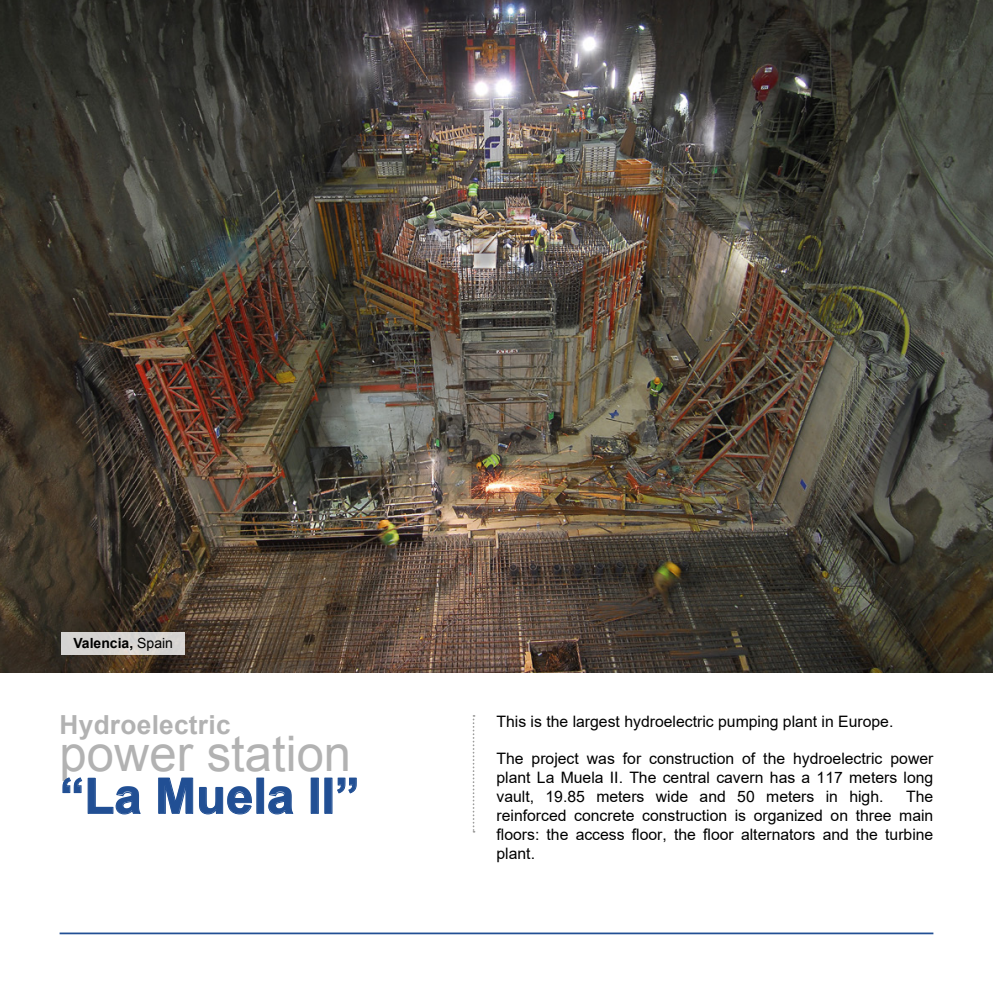
<style>
.page{position:relative;width:993px;height:993px;background:#fff}
.page>*{position:absolute;margin:0;border:0;box-sizing:border-box;transform-origin:0 0}
.t1{font:49px "Arial";color:#b2b2b2}
.t2{font:700 49px "Arial";color:#214f94}
.t3{font:700 26.25px "Arial";letter-spacing:.01em;color:#b2b2b2}
.t4{font:15.75px/18.9px "Arial";color:#000;text-align:justify}
.t5{font:700 14px "Arial";color:#000}
.s1{font-weight:400}
</style>
<div class="page">
<img style="left:0;top:0;width:992px;height:672px">
<hr style="left:60px;top:932px;width:873px;height:1px;background:#214f94">
<div style="left:62px;top:632px;width:123px;height:22px;background:#d6d4d2"></div>
<svg style="left:472px;top:715px;width:2px;height:117px"></svg>
<svg style="left:62px;top:777px;width:79px;height:37px"></svg>
<svg style="left:158px;top:777px;width:94px;height:37px"></svg>
<svg style="left:268px;top:786px;width:25px;height:28px"></svg>
<div style="left:311px;top:778px;width:7px;height:35px;border:1px solid #214f94"></div>
<svg style="left:337px;top:777px;width:20px;height:16px"></svg>
<p class="t5" style="left:73px;top:633px;width:101px">Valencia, <span class="s1">Spain</span></p>
<p class="t3" style="left:60px;top:707px;width:172px">Hydroelectric</p>
<p class="t1" style="left:60px;top:721px;width:293px">power station</p>
<p class="t2" style="left:60px;top:763px;width:301px">“La Muela II”</p>
<p class="t4" style="left:496px;top:711px;width:398px">This is the largest hydroelectric pumping plant in Europe.</p>
<p class="t4" style="left:496px;top:749px;width:438px">The project was for construction of the hydroelectric power plant La Muela II. The central cavern has a 117 meters long vault, 19.85 meters wide and 50 meters in high.</p>
<p class="t4" style="left:496px;top:786px;width:438px;text-indent:409px">The reinforced concrete construction is organized on three main floors: the access floor, the floor alternators and the turbine plant.</p>
</div>
